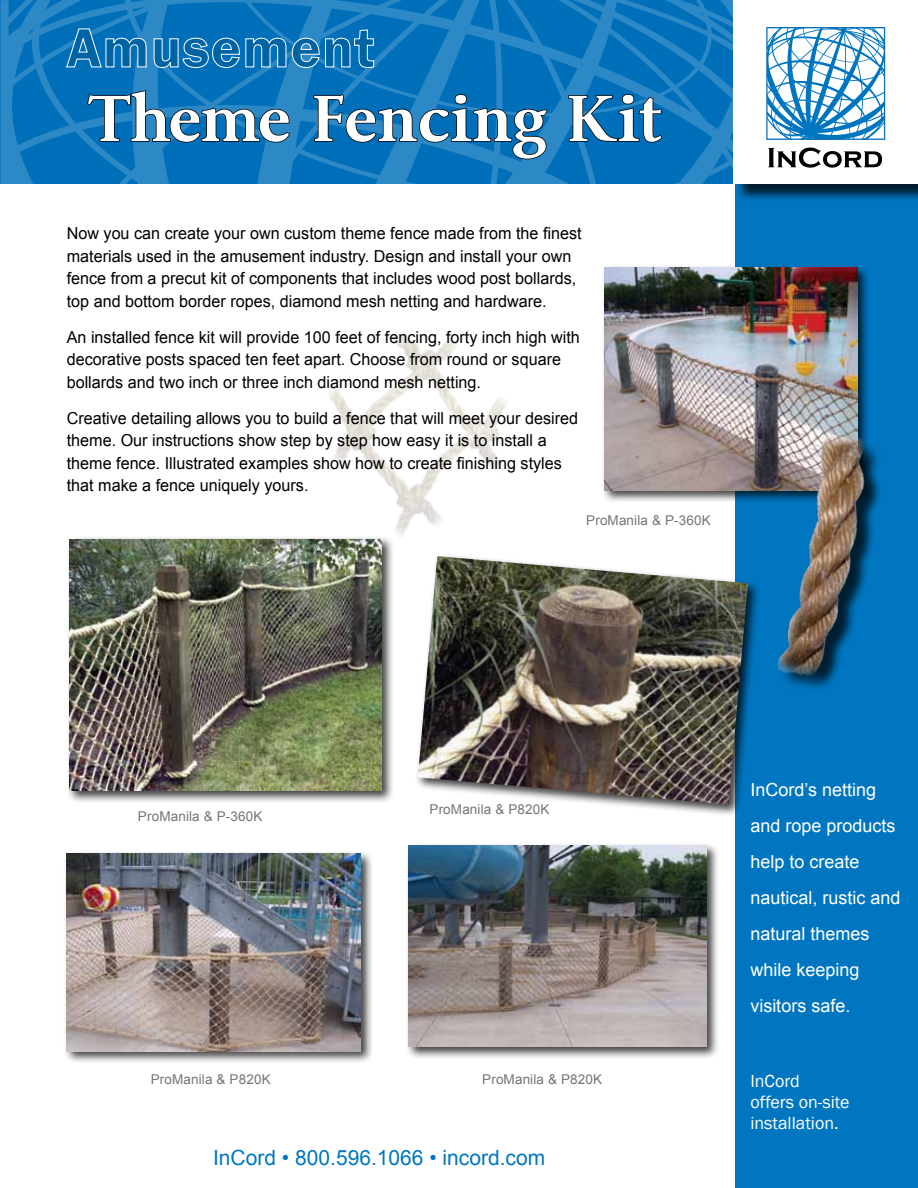
<style>
.page{position:relative;width:918px;height:1188px;background:#fff}
.page>*{position:absolute;margin:0;border:0;box-sizing:border-box;transform-origin:0 0}
.t1{font:700 60px "Byington";color:#fff}
.t2{font:600 57px "Franklin Gothic";letter-spacing:.02em;color:#0064a4}
.t3{font:21px "Arial";color:#0076c0}
.t4{font:18px/36px "Arial";color:#fff}
.t5{font:18px/21.3px "Franklin Gothic";color:#fff}
.t6{font:16.5px/22.5px "Arial";color:#000}
.t7{font:13.5px "Arial";letter-spacing:.01em;color:#737577}
</style>
<div class="page">
<svg style="left:0;top:0;width:733px;height:184px;background:#0f77be"></svg>
<svg style="left:86px;top:89px;width:205px;height:54px;background:#1067a2"></svg>
<svg style="left:313px;top:93px;width:235px;height:67px;background:#0d67a5"></svg>
<svg style="left:568px;top:93px;width:95px;height:50px;background:#075e9a"></svg>
<img style="left:329px;top:332px;width:177px;height:204px">
<div style="left:735px;top:184px;width:183px;height:1004px;background:#0076c0"></div>
<div style="left:735px;top:1px;width:183px;height:201px;background:#000;opacity:.75"></div>
<div style="left:734px;top:0;width:184px;height:184px;background:#fff"></div>
<div style="left:601px;top:264px;width:270px;height:240px;background:#000;opacity:.75"></div>
<img style="left:605px;top:268px;width:253px;height:223px">
<img style="left:770px;top:423px;width:110px;height:266px">
<div style="left:414px;top:553px;width:346px;height:264px;background:#000;opacity:.75"></div>
<img style="left:418px;top:556px;width:330px;height:249px">
<div style="left:66px;top:536px;width:329px;height:268px;background:#000;opacity:.75"></div>
<img style="left:70px;top:539px;width:312px;height:252px">
<div style="left:63px;top:850px;width:310px;height:215px;background:#000;opacity:.75"></div>
<img style="left:67px;top:854px;width:293px;height:197px">
<div style="left:405px;top:842px;width:315px;height:218px;background:#000;opacity:.75"></div>
<img style="left:409px;top:846px;width:298px;height:201px">
<svg style="left:768px;top:148px;width:114px;height:20px"></svg>
<svg style="left:766px;top:27px;width:119px;height:113px"></svg>
<svg style="left:66px;top:28px;width:81px;height:40px;background:#2684c4"></svg>
<svg style="left:153px;top:29px;width:222px;height:39px;background:#2b87c5"></svg>
<h2 class="t2" style="left:67px;top:13px;width:309px">Amusement</h2>
<h1 class="t1" style="left:88px;top:82px;width:576px">Theme Fencing Kit</h1>
<p class="t6" style="left:67px;top:222px;width:516px">Now you can create your own custom theme fence made from the finest materials used in the amusement industry. Design and install your own fence from a precut kit of components that includes wood post bollards, top and bottom border ropes, diamond mesh netting and hardware.</p>
<p class="t6" style="left:67px;top:326px;width:515px">An installed fence kit will provide 100 feet of fencing, forty inch high with decorative posts spaced ten feet apart. Choose from round or square bollards and two inch or three inch diamond mesh netting.</p>
<p class="t6" style="left:67px;top:407px;width:513px">Creative detailing allows you to build a fence that will meet your desired theme. Our instructions show step by step how easy it is to install a theme fence. Illustrated examples show how to create finishing styles that make a fence uniquely yours.</p>
<p class="t7" style="left:586px;top:512px;width:126px">ProManila &amp; P-360K</p>
<p class="t7" style="left:138px;top:807px;width:126px">ProManila &amp; P-360K</p>
<p class="t7" style="left:430px;top:801px;width:121px">ProManila &amp; P820K</p>
<p class="t7" style="left:151px;top:1071px;width:121px">ProManila &amp; P820K</p>
<p class="t7" style="left:482px;top:1071px;width:121px">ProManila &amp; P820K</p>
<p class="t3" style="left:213px;top:1144px;width:334px">InCord • 800.596.1066 • incord.com</p>
<p class="t4" style="left:750px;top:772px;width:152px">InCord’s netting and rope products help to create nautical, rustic and natural themes while keeping visitors safe.</p>
<p class="t5" style="left:750px;top:1071px;width:101px">InCord<br>offers on-site installation.</p>
</div>
